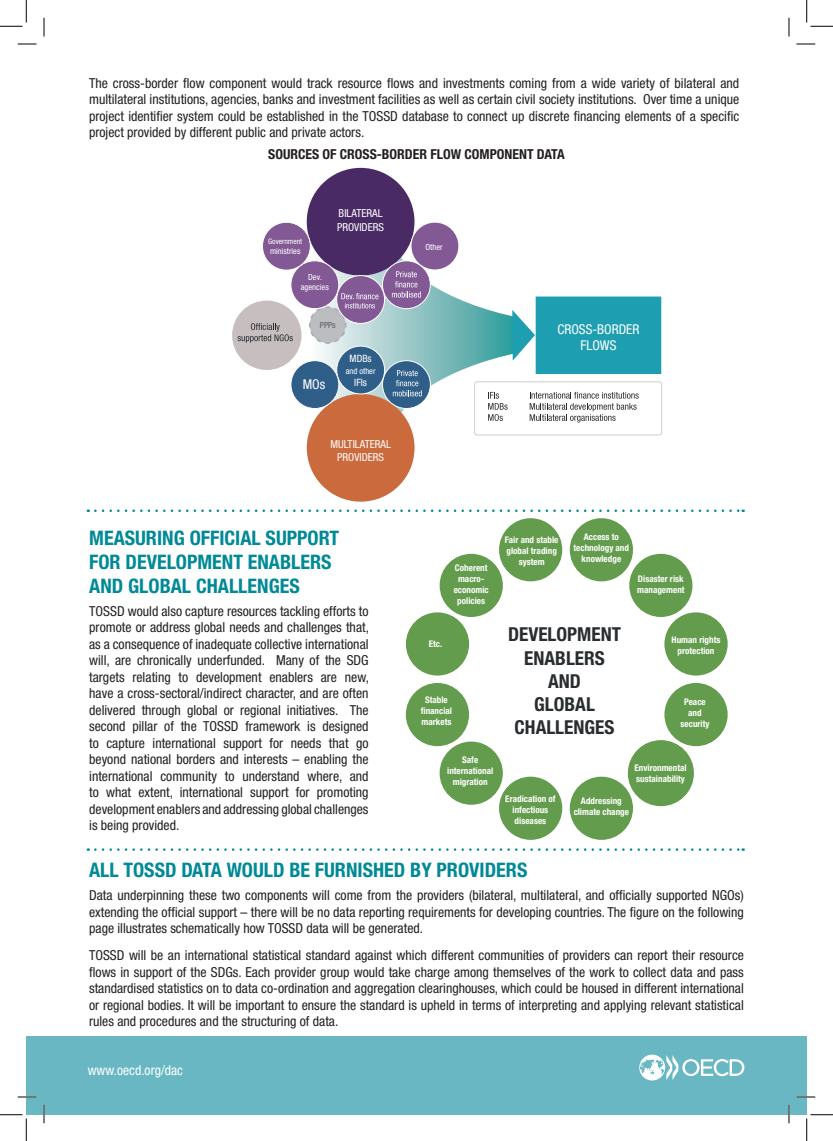
<style>
.page{position:relative;width:833px;height:1141px;background:#fff}
.page>*{position:absolute;margin:0;border:0;box-sizing:border-box;transform-origin:0 0}
.t1{font:700 condensed 20px/24px "Helvetica Neue LT Std";color:#008997}
.t2{font:700 condensed 19.25px/23.1px "Helvetica Neue LT Std";color:#292d2f;text-align:center}
.body_copy{font:condensed 13.75px/16.5px "Helvetica Neue LT Std";color:#231f20;text-align:justify}
.body_copy-2{font:700 condensed 13.75px "Helvetica Neue LT Std";color:#231f20}
.body_copy-3{font:condensed 13.62px "Helvetica Neue LT Std";color:#fff}
.t3{font:condensed 13.5px/16.2px "Helvetica Neue LT Std";color:#fff;text-align:center}
.t4{font:condensed 11px/13.1px "Helvetica Neue LT Std";color:#fff}
.t5{font:condensed 10.12px "Helvetica Neue LT Std";color:#fff}
.t6{font:700 condensed 9.12px/10.9px "Helvetica Neue LT Std";color:#fff;text-align:center}
.t7{font:condensed 8.5px/10.1px "Helvetica Neue LT Std";color:#fff;text-align:center}
.t8{font:condensed 8.5px "Helvetica Neue LT Std";color:#5a5a5d}
.t9{font:condensed 7.62px "Helvetica Neue LT Std";color:#fff}
</style>
<div class="page">
<div style="left:26px;top:1036px;width:780px;height:78px;background:#68b7c2"></div>
<svg style="left:639px;top:1054px;width:105px;height:26px"></svg>
<svg style="left:276px;top:244px;width:236px;height:161px"></svg>
<svg style="left:390px;top:337px;width:272px;height:138px"></svg>
<svg style="left:390px;top:195px;width:272px;height:138px"></svg>
<div style="left:306px;top:168px;width:108px;height:107px;background:#4a2a64;border-radius:50%"></div>
<div style="left:306px;top:394px;width:108px;height:107px;background:#cb6a3c;border-radius:50%"></div>
<div style="left:382px;top:261px;width:48px;height:47px;background:#835995;border-radius:50%"></div>
<div style="left:382px;top:260px;width:48px;height:49px;border:1px solid #fff;border-radius:50%"></div>
<div style="left:411px;top:222px;width:47px;height:48px;background:#835995;border-radius:50%"></div>
<div style="left:410px;top:222px;width:49px;height:48px;border:1px solid #fff;border-radius:50%"></div>
<div style="left:382px;top:360px;width:48px;height:48px;background:#2f5e89;border-radius:50%"></div>
<div style="left:382px;top:360px;width:48px;height:49px;border:1px solid #fff;border-radius:50%"></div>
<div style="left:336px;top:346px;width:48px;height:48px;background:#2f5e89;border-radius:50%"></div>
<div style="left:336px;top:345px;width:49px;height:49px;border:1px solid #fff;border-radius:50%"></div>
<div style="left:291px;top:360px;width:47px;height:48px;background:#2f5e89;border-radius:50%"></div>
<div style="left:290px;top:360px;width:49px;height:49px;border:1px solid #fff;border-radius:50%"></div>
<svg style="left:391px;top:271px;width:29px;height:26px"></svg>
<svg style="left:392px;top:370px;width:29px;height:26px"></svg>
<svg style="left:512px;top:310px;width:22px;height:50px"></svg>
<div style="left:535px;top:296px;width:126px;height:78px;background:#1e9eb1;border:4px solid #1e9eb1"></div>
<div style="left:232px;top:300px;width:69px;height:70px;background:#c7bec0;border-radius:50%"></div>
<svg style="left:237px;top:323px;width:55px;height:20px"></svg>
<div style="left:291px;top:261px;width:47px;height:47px;background:#835995;border-radius:50%"></div>
<div style="left:290px;top:260px;width:49px;height:49px;border:1px solid #fff;border-radius:50%"></div>
<div style="left:262px;top:222px;width:48px;height:48px;background:#835995;border-radius:50%"></div>
<div style="left:262px;top:222px;width:48px;height:48px;border:1px solid #fff;border-radius:50%"></div>
<div style="left:336px;top:275px;width:48px;height:48px;background:#835995;border-radius:50%"></div>
<div style="left:336px;top:275px;width:49px;height:49px;border:1px solid #fff;border-radius:50%"></div>
<svg style="left:308px;top:293px;width:70px;height:51px"></svg>
<svg style="left:488px;top:392px;width:19px;height:29px"></svg>
<svg style="left:529px;top:392px;width:109px;height:30px"></svg>
<div style="left:474px;top:381px;width:187px;height:54px;border:1px solid #cdced0;border-radius:2px"></div>
<svg style="left:95px;top:509px;width:648px;height:3px"></svg>
<svg style="left:95px;top:848px;width:648px;height:2px"></svg>
<div style="left:569px;top:518px;width:63px;height:63px;background:#639c4c;border-radius:50%"></div>
<div style="left:498px;top:518px;width:64px;height:63px;background:#639c4c;border-radius:50%"></div>
<div style="left:405px;top:612px;width:64px;height:63px;background:#639c4c;border-radius:50%"></div>
<div style="left:439px;top:553px;width:63px;height:64px;background:#639c4c;border-radius:50%"></div>
<div style="left:629px;top:553px;width:63px;height:64px;background:#639c4c;border-radius:50%"></div>
<div style="left:405px;top:683px;width:64px;height:63px;background:#639c4c;border-radius:50%"></div>
<div style="left:664px;top:612px;width:63px;height:63px;background:#639c4c;border-radius:50%"></div>
<div style="left:664px;top:683px;width:63px;height:63px;background:#639c4c;border-radius:50%"></div>
<div style="left:627px;top:740px;width:66px;height:66px;background:#639c4c;border-radius:50%"></div>
<div style="left:439px;top:741px;width:63px;height:63px;background:#639c4c;border-radius:50%"></div>
<div style="left:498px;top:776px;width:64px;height:63px;background:#639c4c;border-radius:50%"></div>
<div style="left:569px;top:776px;width:63px;height:63px;background:#639c4c;border-radius:50%"></div>
<svg style="left:18px;top:43px;width:18px;height:2px"></svg>
<svg style="left:796px;top:43px;width:18px;height:2px"></svg>
<svg style="left:18px;top:1096px;width:18px;height:1px"></svg>
<svg style="left:796px;top:1096px;width:18px;height:1px"></svg>
<svg style="left:43px;top:18px;width:2px;height:18px"></svg>
<svg style="left:43px;top:1104px;width:2px;height:19px"></svg>
<svg style="left:788px;top:18px;width:1px;height:18px"></svg>
<svg style="left:787px;top:1104px;width:2px;height:19px"></svg>
<svg style="left:0;top:0;width:27px;height:27px"></svg>
<svg style="left:0;top:1114px;width:27px;height:26px"></svg>
<svg style="left:806px;top:0;width:26px;height:27px"></svg>
<svg style="left:806px;top:1114px;width:26px;height:26px"></svg>
<p class="body_copy" style="left:89px;top:74px;width:651px">The cross-border flow component would track resource flows and investments coming from a wide variety of bilateral and multilateral institutions, agencies, banks and investment facilities as well as certain civil society institutions. Over time a unique project identifier system could be established in the TOSSD database to connect up discrete financing elements of a specific project provided by different public and private actors.</p>
<p class="body_copy-2" style="left:268px;top:146px;width:298px">SOURCES OF CROSS-BORDER FLOW COMPONENT DATA</p>
<p class="t9" style="left:268px;top:237px;width:36px">Government</p>
<p class="t7" style="left:270px;top:246px;width:32px">ministries</p>
<p class="t7" style="left:301px;top:272px;width:29px">Dev. agencies</p>
<p class="t4" style="left:337px;top:207px;width:48px">BILATERAL<br>PROVIDERS</p>
<p class="t8" style="left:320px;top:320px;width:17px">PPPs</p>
<p class="t5" style="left:349px;top:352px;width:24px">MDBs</p>
<p class="t7" style="left:345px;top:365px;width:31px">and other</p>
<p class="t3" style="left:302px;top:376px;width:24px">MOs</p>
<p class="t5" style="left:354px;top:376px;width:14px">IFIs</p>
<p class="t4" style="left:330px;top:438px;width:62px;text-align:center">MULTILATERAL<br>PROVIDERS</p>
<p class="t1" style="left:89px;top:525px;width:251px">MEASURING OFFICIAL SUPPORT<br>FOR DEVELOPMENT ENABLERS<br>AND GLOBAL CHALLENGES</p>
<p class="body_copy" style="left:89px;top:602px;width:281px">TOSSD would also capture resources tackling efforts to promote or address global needs and challenges that, as a consequence of inadequate collective international will, are chronically underfunded. Many of the SDG targets relating to development enablers are new, have a cross-sectoral/indirect character, and are often delivered through global or regional initiatives. The second pillar of the TOSSD framework is designed to capture international support for needs that go beyond national borders and interests – enabling the international community to understand where, and to what extent, international support for promoting development enablers and addressing global challenges is being provided.</p>
<p class="t7" style="left:425px;top:242px;width:19px">Other</p>
<p class="t3" style="left:557px;top:320px;width:84px">CROSS-BORDER<br>FLOWS</p>
<p class="t6" style="left:453px;top:562px;width:37px">Coherent macro&shy;economic policies</p>
<p class="t6" style="left:428px;top:638px;width:15px">Etc.</p>
<p class="t6" style="left:420px;top:694px;width:33px">Stable financial markets</p>
<p class="t6" style="left:447px;top:754px;width:48px">Safe international migration</p>
<p class="t6" style="left:504px;top:534px;width:55px">Fair and stable global trading system</p>
<p class="t6" style="left:573px;top:531px;width:57px">Access to technology and knowledge</p>
<p class="t6" style="left:636px;top:573px;width:49px;text-align:left">Disaster risk management</p>
<p class="t2" style="left:507px;top:622px;width:114px">DEVELOPMENT<br>ENABLERS<br>AND<br>GLOBAL<br>CHALLENGES</p>
<p class="t6" style="left:671px;top:634px;width:50px">Human rights protection</p>
<p class="t6" style="left:680px;top:696px;width:31px">Peace and security</p>
<p class="t6" style="left:634px;top:761px;width:54px;text-align:left">Environmental sustainability</p>
<p class="t6" style="left:505px;top:792px;width:52px">Eradication of infectious diseases</p>
<p class="t6" style="left:573px;top:794px;width:57px">Addressing climate change</p>
<p class="t1" style="left:89px;top:857px;width:439px">ALL TOSSD DATA WOULD BE FURNISHED BY PROVIDERS</p>
<p class="body_copy" style="left:89px;top:886px;width:656px">Data underpinning these two components will come from the providers (bilateral, multilateral, and officially supported NGOs) extending the official support – there will be no data reporting requirements for developing countries. The figure on the following page illustrates schematically how TOSSD data will be generated.</p>
<p class="body_copy" style="left:89px;top:946px;width:656px">TOSSD will be an international statistical standard against which different communities of providers can report their resource flows in support of the SDGs. Each provider group would take charge among themselves of the work to collect data and pass standardised statistics on to data co-ordination and aggregation clearinghouses, which could be housed in different international or regional bodies. It will be important to ensure the standard is upheld in terms of interpreting and applying relevant statistical rules and procedures and the structuring of data.</p>
<p class="body_copy-3" style="left:88px;top:1062px;width:97px">www.oecd.org/dac</p>
</div>
